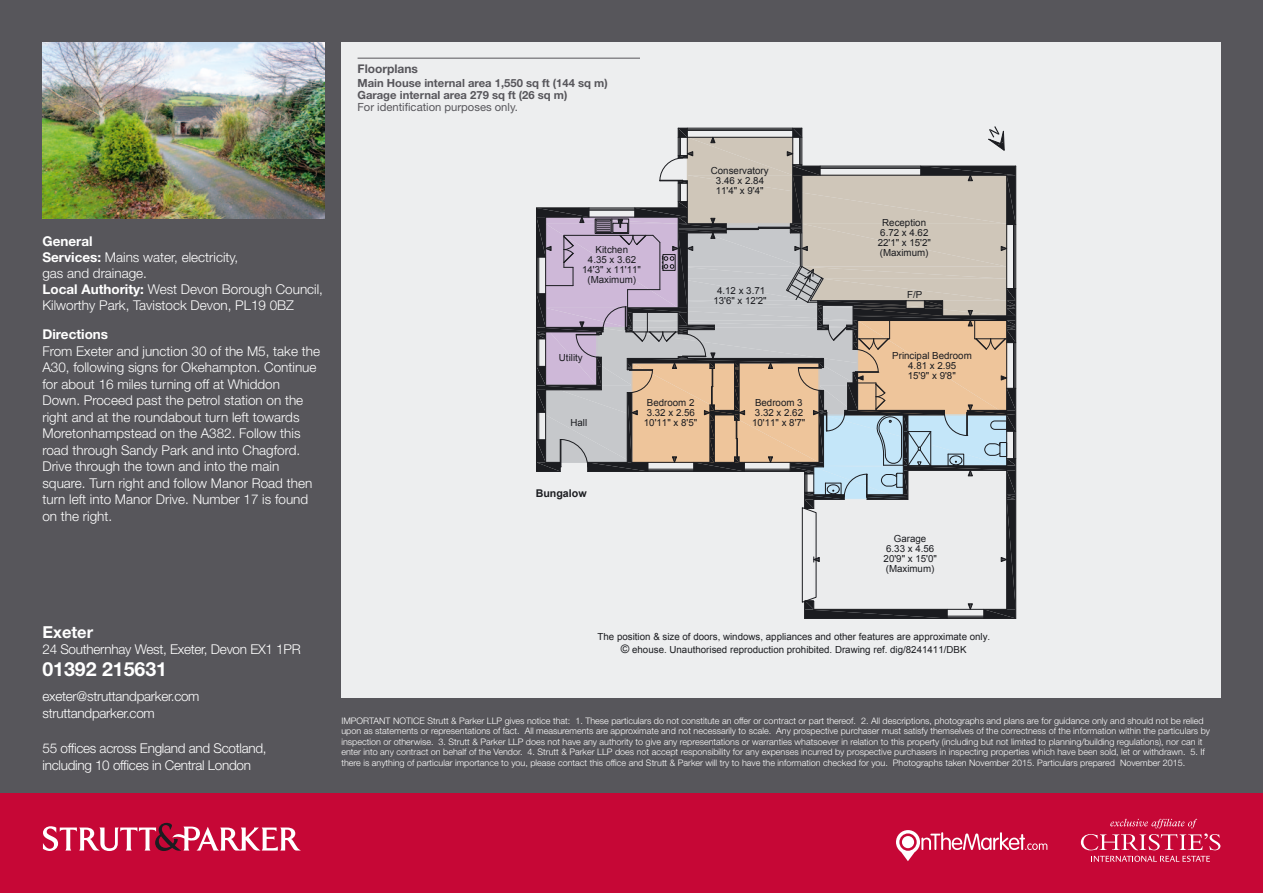
<style>
.page{position:relative;width:1263px;height:893px;background:#57565b}
.page>*{position:absolute;margin:0;border:0;box-sizing:border-box;transform-origin:0 0}
.t1{font:700 19.5px "Helvetica Neue LT Std";color:#fff}
.t2{font:700 16.5px "Helvetica Neue LT Std";color:#fff}
.t3{font:300 13.5px/16.5px "Helvetica Neue LT Std";color:#fff}
.t4{font:300 13.5px/16.5px "Helvetica Neue LT Std";letter-spacing:-.02em;color:#fff}
.t5{font:700 13.5px "Helvetica Neue LT Std";color:#fff}
.t6{font:700 12px "Helvetica Neue LT Std";color:#57565b}
.t7{font:700 11.25px/12px "Helvetica Neue LT Std";color:#57565b}
.t8{font:11.25px "Helvetica Neue LT Std";color:#57565b}
.t9{font:700 10.65px "Arial";color:#1b1c20}
.t10{font:9.75px/9.9px "Arial";color:#1b1c20;text-align:center}
.t11{font:300 9px/10.5px "Helvetica Neue LT Std";color:#fff}
.s1{font-weight:700}
.s2{font-size:11.7px}
</style>
<div class="page">
<div style="left:0;top:793px;width:1263px;height:100px;background:#c60736"></div>
<svg style="left:896px;top:830px;width:151px;height:31px"></svg>
<div style="left:902px;top:836px;width:12px;height:12px;background:#fff;border-radius:50%"></div>
<svg style="left:1081px;top:819px;width:139px;height:31px"></svg>
<svg style="left:1091px;top:856px;width:119px;height:6px"></svg>
<svg style="left:43px;top:823px;width:258px;height:28px"></svg>
<div style="left:341px;top:43px;width:879px;height:655px;background:#edeeef"></div>
<hr style="left:358px;top:58px;width:282px;height:1px;background:#57565b">
<img style="left:42px;top:42px;width:282px;height:176px">
<hr style="left:804px;top:618px;width:212px;height:1px;background:#1b1c20">
<svg style="left:536px;top:126px;width:480px;height:492px"></svg>
<h3 class="t6" style="left:358px;top:62px;width:62px">Floorplans</h3>
<p class="t7" style="left:357px;top:76px;width:252px">Main House internal area 1,550 sq ft (144 sq m)<br>Garage internal area 279 sq ft (26 sq m)</p>
<p class="t8" style="left:357px;top:100px;width:162px">For identification purposes only.</p>
<h3 class="t3" style="left:42px;top:232px;width:282px"><span class="s1">General<br>Services:</span> Mains water, electricity,<br>gas and drainage.<br><span class="s1">Local Authority:</span> West Devon Borough Council,<br>Kilworthy Park, Tavistock Devon, PL19 0BZ</h3>
<h3 class="t5" style="left:42px;top:326px;width:67px">Directions</h3>
<p class="t3" style="left:42px;top:343px;width:279px">From Exeter and junction 30 of the M5, take the A30, following signs for Okehampton. Continue for about 16 miles turning off at Whiddon Down. Proceed past the petrol station on the right and at the roundabout turn left towards Moretonhampstead on the A382. Follow this road through Sandy Park and into Chagford.<br>Drive through the town and into the main square. Turn right and follow Manor Road then turn left into Manor Drive. Number 17 is found on the right.</p>
<p class="t10" style="left:582px;top:245px;width:60px">Kitchen<br>4.35 x 3.62<br>14'3" x 11'11" (Maximum)</p>
<p class="t10" style="left:559px;top:353px;width:25px">Utility</p>
<p class="t10" style="left:711px;top:166px;width:59px">Conservatory<br>3.46 x 2.84<br>11'4" x 9'4"</p>
<p class="t10" style="left:713px;top:286px;width:55px">4.12 x 3.71<br>13'6" x 12'2"</p>
<p class="t10" style="left:570px;top:418px;width:18px">Hall</p>
<p class="t9" style="left:536px;top:486px;width:53px">Bungalow</p>
<p class="t10" style="left:644px;top:398px;width:55px">Bedroom 2<br>3.32 x 2.56<br>10'11" x 8'5"</p>
<p class="t10" style="left:752px;top:398px;width:55px">Bedroom 3<br>3.32 x 2.62<br>10'11" x 8'7"</p>
<p class="t10" style="left:878px;top:218px;width:55px">Reception<br>6.72 x 4.62<br>22'1" x 15'2" (Maximum)</p>
<p class="t10" style="left:907px;top:290px;width:17px">F/P</p>
<p class="t10" style="left:892px;top:351px;width:81px">Principal Bedroom<br>4.81 x 2.95<br>15'9" x 9'8"</p>
<p class="t10" style="left:883px;top:534px;width:55px">Garage<br>6.33 x 4.56<br>20'9" x 15'0" (Maximum)</p>
<h2 class="t2" style="left:42px;top:622px;width:52px">Exeter</h2>
<h3 class="t4" style="left:42px;top:641px;width:260px">24 Southernhay West, Exeter, Devon EX1 1PR</h3>
<h1 class="t1" style="left:42px;top:656px;width:126px">01392 215631</h1>
<h3 class="t4" style="left:42px;top:704px;width:114px">struttandparker.com</h3>
<h3 class="t4" style="left:42px;top:688px;width:159px">exeter@struttandparker.com</h3>
<h3 class="t4" style="left:43px;top:740px;width:226px">55 offices across England and Scotland, including 10 offices in Central London</h3>
<p class="t10" style="left:598px;top:630px;width:394px;line-height:13.2px">The position &amp; size of doors, windows, appliances and other features are approximate only. <span class="s2">©</span> ehouse. Unauthorised reproduction prohibited. Drawing ref. dig/8241411/DBK</p>
<p class="t11" style="left:341px;top:715px;width:870px">IMPORTANT NOTICE Strutt &amp; Parker LLP gives notice that: 1. These particulars do not constitute an offer or contract or part thereof. 2. All descriptions, photographs and plans are for guidance only and should not be relied upon as statements or representations of fact. All measurements are approximate and not necessarily to scale. Any prospective purchaser must satisfy themselves of the correctness of the information within the particulars by inspection or otherwise. 3. Strutt &amp; Parker LLP does not have any authority to give any representations or warranties whatsoever in relation to this property (including but not limited to planning/building regulations), nor can it enter into any contract on behalf of the Vendor. 4. Strutt &amp; Parker LLP does not accept responsibility for any expenses incurred by prospective purchasers in inspecting properties which have been sold, let or withdrawn. 5. If there is anything of particular importance to you, please contact this office and Strutt &amp; Parker will try to have the information checked for you. Photographs taken November 2015. Particulars prepared November 2015.</p>
</div>
